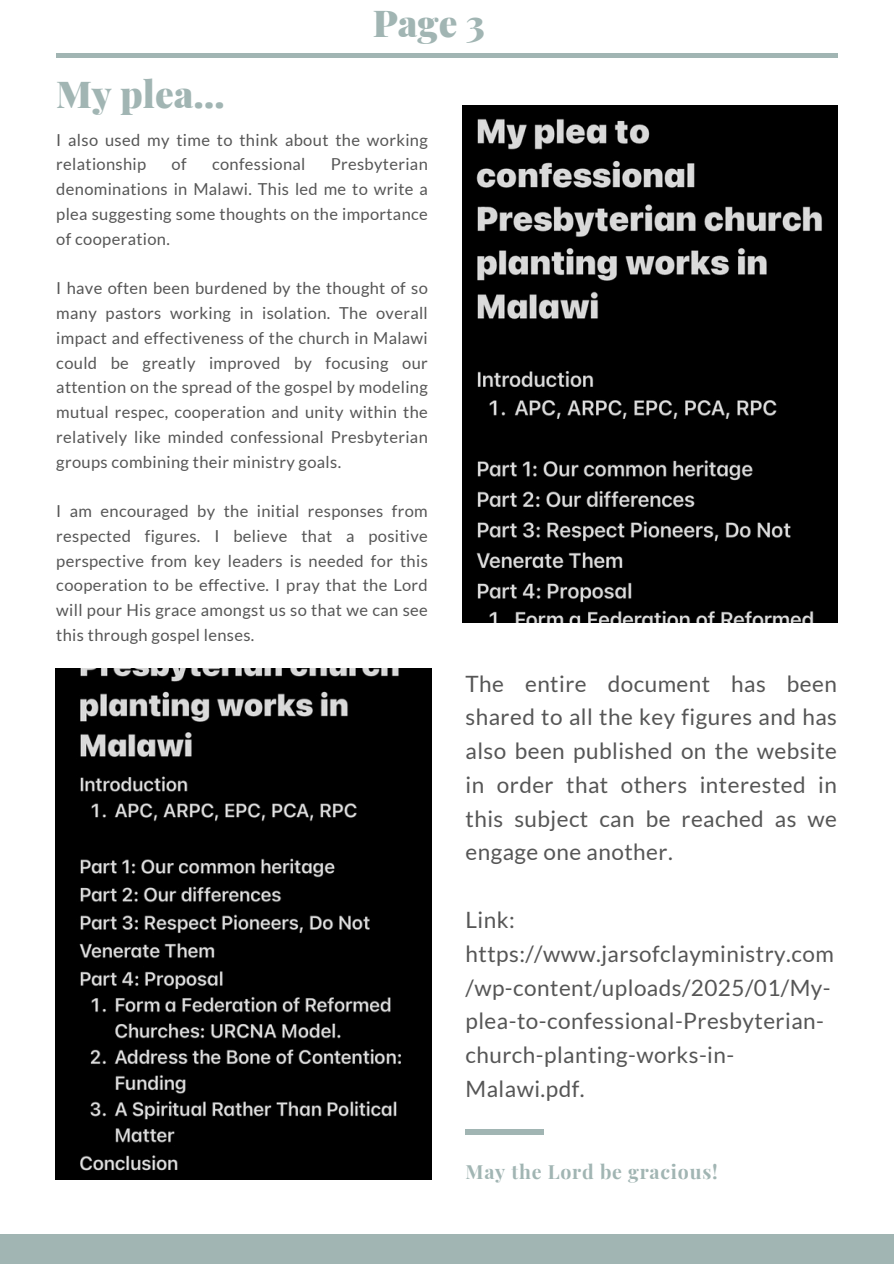
<style>
.page{position:relative;width:894px;height:1264px;background:#fff}
.page>*{position:absolute;margin:0;border:0;box-sizing:border-box;transform-origin:0 0}
.t1{font:900 37.2px "Playfair Display";color:#a1b5b3}
.t2{font:22.5px/33.8px "Lato";letter-spacing:.02em;color:#565656;text-align:justify}
.t3{font:700 19.5px "Playfair Display";letter-spacing:.04em;color:#a1b5b3}
.t4{font:16.5px/24.8px "Lato";letter-spacing:.02em;color:#565656;text-align:justify}
</style>
<div class="page">
<div style="left:0;top:1234px;width:893px;height:29px;background:#a1b5b3"></div>
<img style="left:462px;top:106px;width:375px;height:516px">
<img style="left:55px;top:669px;width:376px;height:510px">
<hr style="left:56px;top:53px;width:781px;height:4px;background:#a1b5b3">
<div style="left:465px;top:1129px;width:79px;height:5px;background:#a1b5b3"></div>
<p class="t1" style="left:372px;top:-3px;width:114px">Page 3</p>
<h1 class="t1" style="left:56px;top:68px;width:170px">My plea…</h1>
<p class="t4" style="left:56px;top:127px;width:373px">I also used my time to think about the working relationship</p>
<p class="t4" style="left:56px;top:152px;width:373px;text-indent:274px">Presbyterian denominations in Malawi. This led me to write a plea suggesting some thoughts on the importance of cooperation.</p>
<h1 class="t4" style="left:56px;top:275px;width:373px">I have often been burdened by the thought of so many pastors working in isolation. The overall impact and effectiveness of the church in Malawi could be greatly improved by focusing our attention on the spread of the gospel by modeling mutual respec, cooperation and unity within the relatively like minded confessional Presbyterian groups combining their ministry goals.</h1>
<p class="t4" style="left:56px;top:498px;width:373px">I am encouraged by the initial responses from respected figures. I believe that a positive perspective from key leaders is needed for this cooperation to be effective. I pray that the Lord will pour His grace amongst us so that we can see this through gospel lenses.</p>
<p class="t4" style="left:171px;top:152px;width:17px">of</p>
<p class="t4" style="left:212px;top:152px;width:95px">confessional</p>
<p class="t2" style="left:465px;top:666px;width:373px">The entire document has been shared to all the key figures and has also been published on the website in order that others interested in this subject can be reached as we engage one another.</p>
<p class="t2" style="left:465px;top:902px;width:370px;text-align:left">Link: https://www.jarsofclayministry.com /wp-content/uploads/2025/01/My&shy;plea-to-confessional-Presbyterian&shy;church-planting-works-in-<br>Malawi.pdf.</p>
<p class="t3" style="left:465px;top:1157px;width:253px">May the Lord be gracious!</p>
</div>
